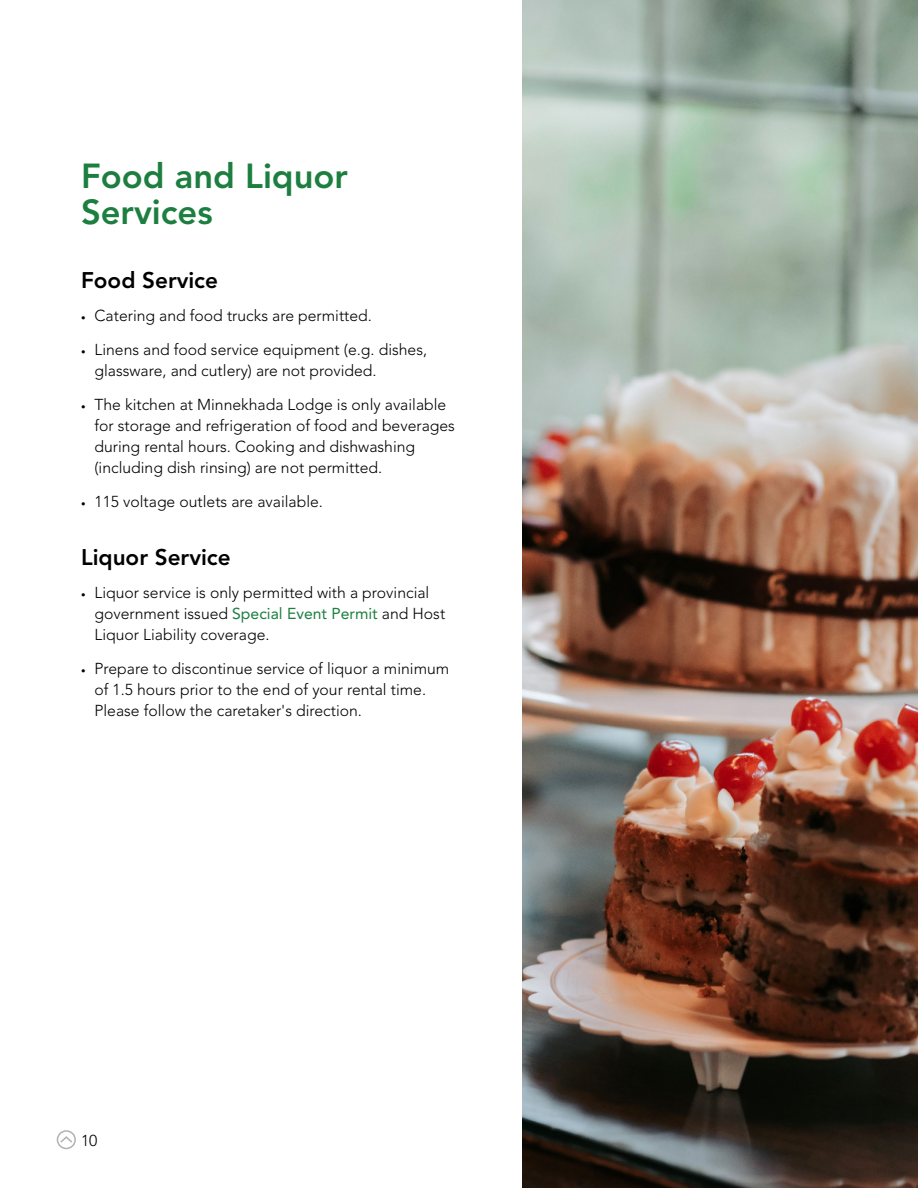
<style>
.page{position:relative;width:918px;height:1188px;background:#fff}
.page>*{position:absolute;margin:0;border:0;box-sizing:border-box;transform-origin:0 0}
.t1{font:800 34.5px/36px "Avenir LT Std";color:#1c7e3f}
.t2{font:800 22.5px "Avenir LT Std";color:#000}
.t3{font:300 15.75px/21px "Avenir LT Std";color:#000}
.s1{font-size:9px}
.s2{font-weight:400;color:#1c7e3f}
</style>
<div class="page">
<img style="left:523px;top:0;width:395px;height:1188px">
<svg style="left:56px;top:1130px;width:20px;height:20px"></svg>
<h1 class="t1" style="left:81px;top:158px;width:268px">Food and Liquor<br>Services</h1>
<h2 class="t2" style="left:81px;top:267px;width:139px">Food Service</h2>
<p class="t3" style="left:81px;top:305px;width:292px"><span class="s1">•</span> Catering and food trucks are permitted.</p>
<p class="t3" style="left:94px;top:339px;width:334px;text-indent:-14px"><span class="s1">•</span> Linens and food service equipment (e.g. dishes, glassware, and cutlery) are not provided.</p>
<p class="t3" style="left:94px;top:394px;width:362px;text-indent:-14px"><span class="s1">•</span> The kitchen at Minnekhada Lodge is only available for storage and refrigeration of food and beverages during rental hours. Cooking and dishwashing (including dish rinsing) are not permitted.</p>
<p class="t3" style="left:81px;top:491px;width:244px"><span class="s1">•</span> 115 voltage outlets are available.</p>
<h2 class="t2" style="left:81px;top:544px;width:151px">Liquor Service</h2>
<p class="t3" style="left:94px;top:582px;width:352px;text-indent:-14px"><span class="s1">•</span> Liquor service is only permitted with a provincial government issued <span class="s2">Special Event Permit</span> and Host<br>Liquor Liability coverage.</p>
<p class="t3" style="left:94px;top:658px;width:356px;text-indent:-14px"><span class="s1">•</span> Prepare to discontinue service of liquor a minimum of 1.5 hours prior to the end of your rental time.<br>Please follow the caretaker's direction.</p>
<p class="t3" style="left:81px;top:1130px;width:18px">10</p>
</div>
